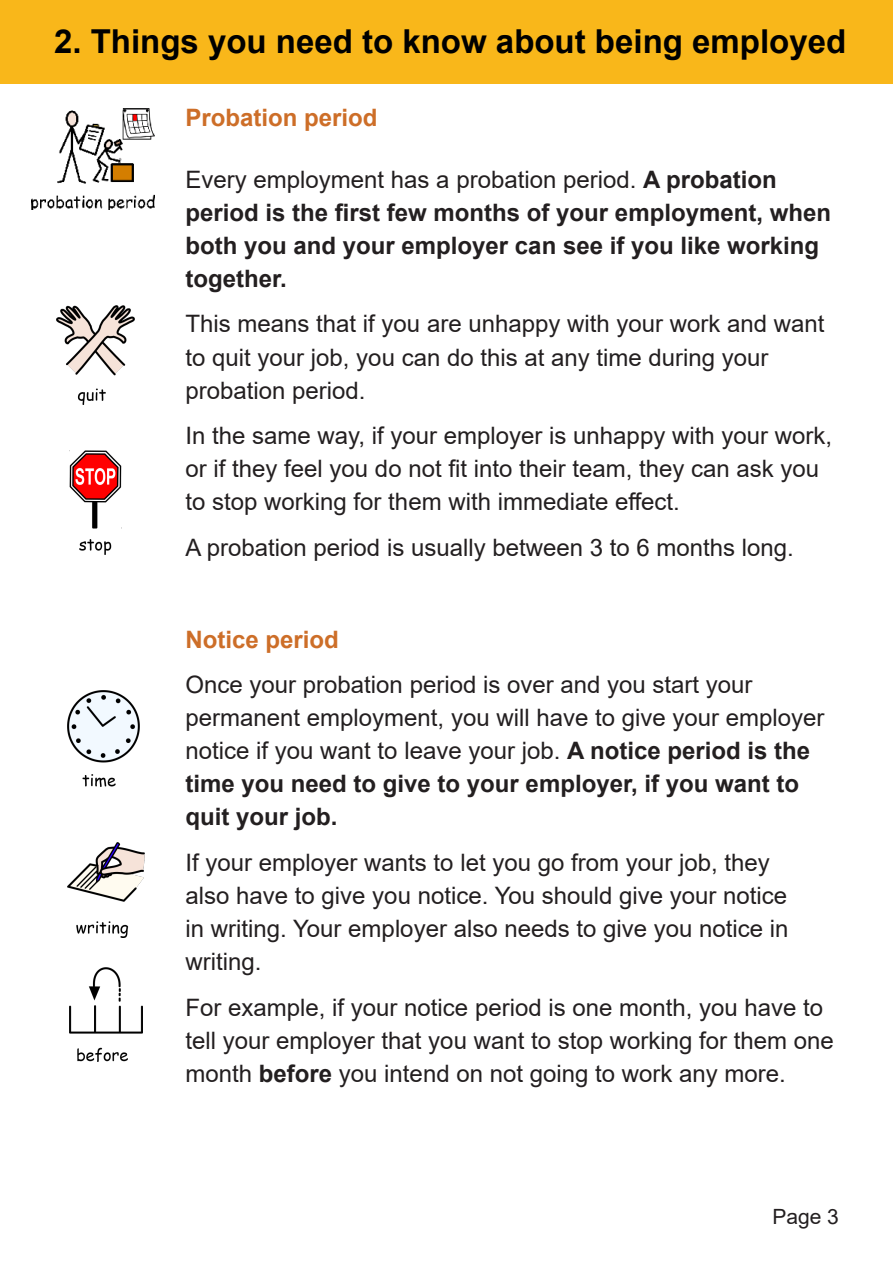
<style>
.page{position:relative;width:893px;height:1263px;background:#fff}
.page>*{position:absolute;margin:0;border:0;box-sizing:border-box;transform-origin:0 0}
.Heading{font:700 33px "Arial";color:#000}
.t1{font:24px/33px "Arial";color:#231f20}
.t2{font:700 24px/33px "Arial";color:#231f20}
.t3{font:700 24px "Arial";color:#cd6e28}
.t4{font:21px "Arial";color:#231f20}
.s1{font-weight:400}
.s2{font-weight:700}
</style>
<div class="page">
<div style="left:0;top:0;width:893px;height:84px;background:#f9b71a"></div>
<img style="left:31px;top:108px;width:123px;height:101px">
<img style="left:70px;top:967px;width:73px;height:94px">
<img style="left:56px;top:306px;width:79px;height:98px">
<img style="left:67px;top:691px;width:73px;height:96px">
<img style="left:67px;top:842px;width:78px;height:95px">
<img style="left:70px;top:451px;width:52px;height:103px">
<p class="Heading" style="left:54px;top:19px;width:794px">2. Things you need to know about being employed</p>
<p class="t3" style="left:186px;top:101px;width:194px">Probation period</p>
<p class="t2" style="left:186px;top:163px;width:647px"><span class="s1">Every employment has a probation period.</span> A probation period is the first few months of your employment, when both you and your employer can see if you like working together.</p>
<p class="t1" style="left:186px;top:307px;width:640px">This means that if you are unhappy with your work and want to quit your job, you can do this at any time during your probation period.</p>
<p class="t1" style="left:186px;top:419px;width:648px">In the same way, if your employer is unhappy with your work, or if they feel you do not fit into their team, they can ask you to stop working for them with immediate effect.</p>
<p class="t1" style="left:186px;top:531px;width:610px">A probation period is usually between 3 to 6 months long.</p>
<p class="t3" style="left:186px;top:622px;width:155px">Notice period</p>
<p class="t1" style="left:186px;top:668px;width:640px">Once your probation period is over and you start your permanent employment, you will have to give your employer notice if you want to leave your job. <span class="s2">A notice period is the time you need to give to your employer, if you want to quit your job.</span></p>
<p class="t1" style="left:186px;top:846px;width:604px">If your employer wants to let you go from your job, they also have to give you notice. You should give your notice in writing. Your employer also needs to give you notice in writing.</p>
<p class="t1" style="left:186px;top:991px;width:650px">For example, if your notice period is one month, you have to tell your employer that you want to stop working for them one month <span class="s2">before</span> you intend on not going to work any more.</p>
<p class="t4" style="left:772px;top:1202px;width:68px">Page 3</p>
</div>
